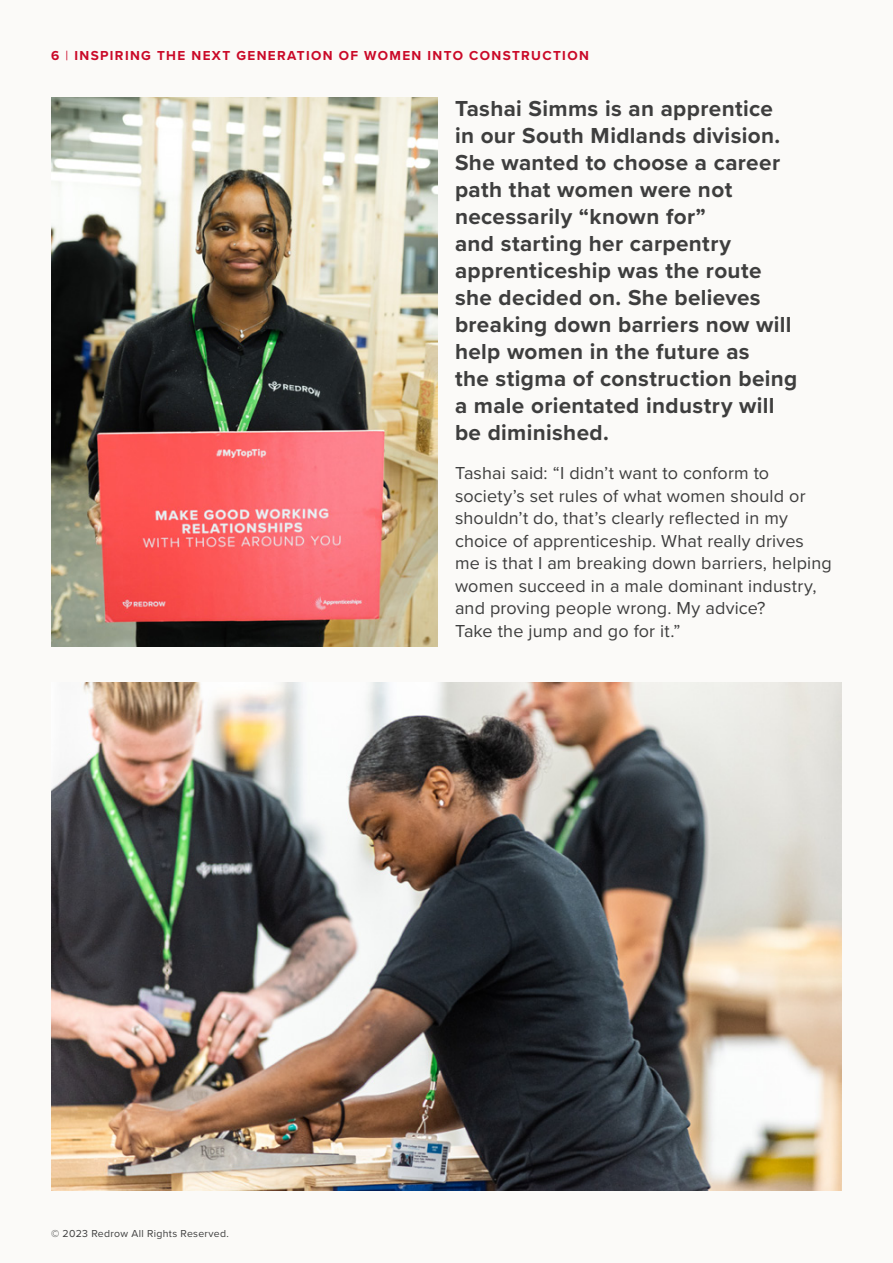
<style>
.page{position:relative;width:893px;height:1263px;background:#fbfaf8}
.page>*{position:absolute;margin:0;border:0;box-sizing:border-box;transform-origin:0 0}
.t1{font:700 22.5px/27px "Proxima Nova";letter-spacing:.015em;color:#3e3e3e}
.t2{font:18px/22.5px "Proxima Nova";letter-spacing:.01em;color:#3e3e3e}
.t3{font:700 13.5px "Proxima Nova";letter-spacing:.1em;color:#ca0928}
.t4{font:10.5px "Proxima Nova";letter-spacing:.03em;color:#3e3e3e}
.s1{font-weight:400}
</style>
<div class="page">
<img style="left:51px;top:98px;width:387px;height:548px">
<img style="left:51px;top:682px;width:791px;height:509px">
<p class="t3" style="left:51px;top:45px;width:539px">6 <span class="s1">|</span> INSPIRING THE NEXT GENERATION OF WOMEN INTO CONSTRUCTION</p>
<p class="t1" style="left:455px;top:94px;width:344px">Tashai Simms is an apprentice in our South Midlands division.<br>She wanted to choose a career path that women were not necessarily “known for”<br>and starting her carpentry apprenticeship was the route she decided on. She believes breaking down barriers now will help women in the future as<br>the stigma of construction being a male orientated industry will be diminished.</p>
<p class="t2" style="left:455px;top:461px;width:378px">Tashai said: “I didn’t want to conform to society’s set rules of what women should or shouldn’t do, that’s clearly reflected in my choice of apprenticeship. What really drives me is that I am breaking down barriers, helping women succeed in a male dominant industry, and proving people wrong. My advice?<br>Take the jump and go for it.”</p>
<p class="t4" style="left:51px;top:1226px;width:179px">© 2023 Redrow All Rights Reserved.</p>
</div>
